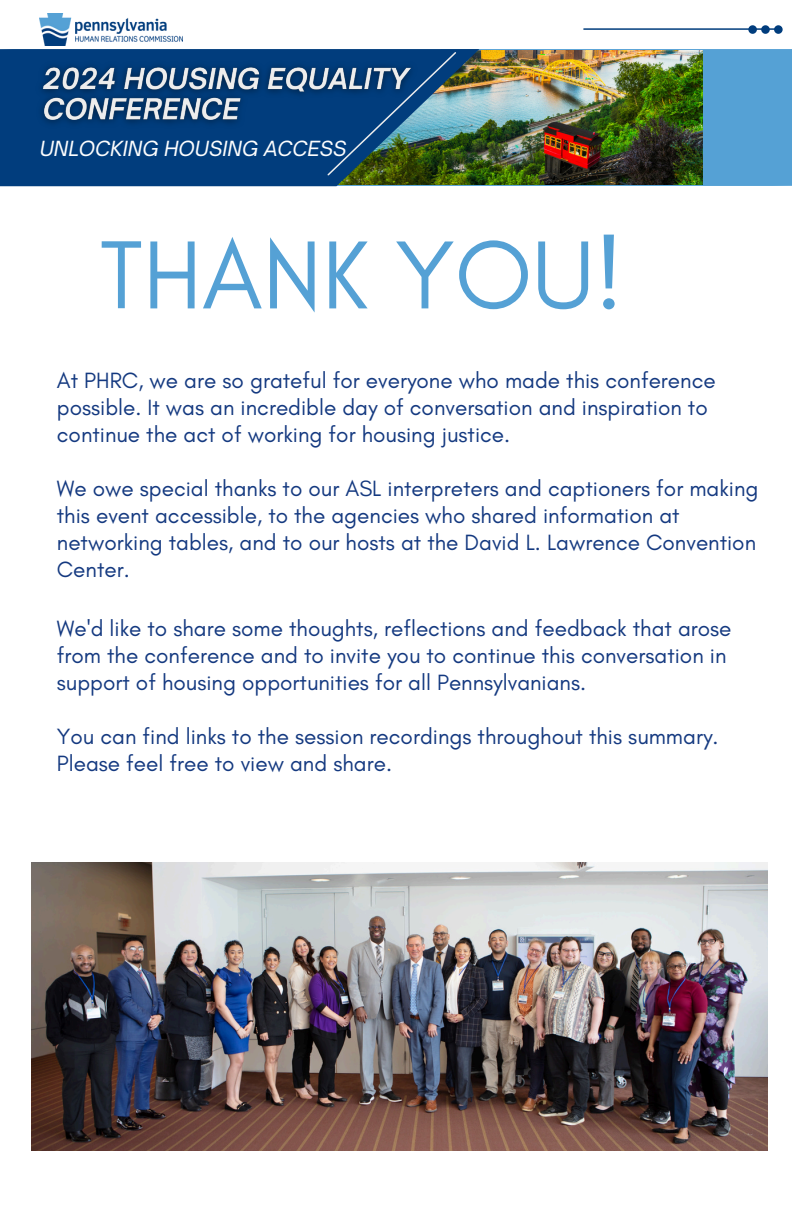
<style>
.page{position:relative;width:792px;height:1224px;background:#fff}
.page>*{position:absolute;margin:0;border:0;box-sizing:border-box;transform-origin:0 0}
.t1{font:98.4px "Glacial Indifference";color:#55a1d5}
.t2{font:22.6px/27px "Glacial Indifference";color:#143980}
.t3{font:italic 20px "Open Sauce One";color:#fcfdfe}
</style>
<div class="page">
<div style="left:479px;top:49px;width:313px;height:137px;background:#55a1d5"></div>
<img style="left:479px;top:51px;width:224px;height:133px">
<svg style="left:0;top:49px;width:479px;height:137px;background:#0d4476"></svg>
<img style="left:326px;top:51px;width:132px;height:126px">
<hr style="left:584px;top:28px;width:195px;height:2px;background:#013d7d">
<svg style="left:748px;top:25px;width:35px;height:9px"></svg>
<img style="left:40px;top:14px;width:142px;height:31px">
<img style="left:31px;top:862px;width:737px;height:288px">
<img style="left:32px;top:56px;width:390px;height:77px">
<h1 class="t3" style="left:40px;top:136px;width:309px">UNLOCKING HOUSING ACCESS</h1>
<p class="t1" style="left:100px;top:215px;width:525px">THANK YOU!</p>
<h3 class="t2" style="left:57px;top:367px;width:660px">At PHRC, we are so grateful for everyone who made this conference possible. It was an incredible day of conversation and inspiration to continue the act of working for housing justice.</h3>
<h3 class="t2" style="left:57px;top:475px;width:703px">We owe special thanks to our ASL interpreters and captioners for making this event accessible, to the agencies who shared information at networking tables, and to our hosts at the David L. Lawrence Convention Center.</h3>
<h3 class="t2" style="left:57px;top:614px;width:676px">We'd like to share some thoughts, reflections and feedback that arose from the conference and to invite you to continue this conversation in support of housing opportunities for all Pennsylvanians.</h3>
<h3 class="t2" style="left:57px;top:722px;width:663px">You can find links to the session recordings throughout this summary.<br>Please feel free to view and share.</h3>
</div>
